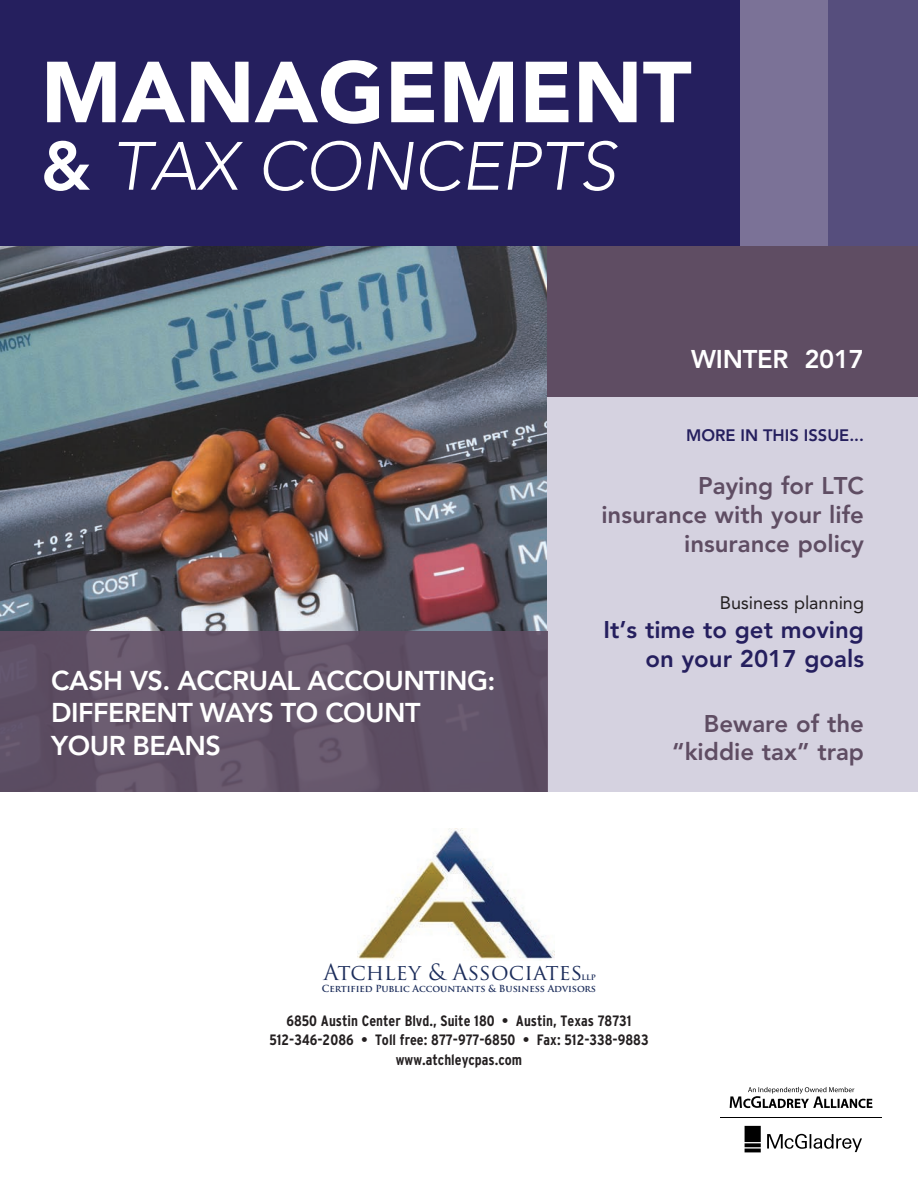
<style>
.page{position:relative;width:918px;height:1188px;background:#fff}
.page>*{position:absolute;margin:0;border:0;box-sizing:border-box;transform-origin:0 0}
.t1{font:900 85.5px "Avenir LT Std";color:#fff}
.t2{font:italic 300 67.5px "Avenir LT Std";color:#fff}
.t3{font:800 27px/32.4px "Avenir LT Std";letter-spacing:-.02em;color:#fff}
.t4{font:800 25.5px "Avenir LT Std";letter-spacing:-.01em;color:#fff}
.t5{font:800 24px/28.8px "Avenir LT Std";color:#5f4d63;text-align:right}
.t6{font:800 24px/28.8px "Avenir LT Std";color:#251f5e;text-align:right}
.t7{font:21.9px "Trajan Pro";letter-spacing:.005em;color:#1c2d5b}
.t8{font:18px "Avenir LT Std";color:#231f20}
.t9{font:800 16.5px "Avenir LT Std";color:#251f5e}
.t10{font:700 condensed 15px/19.5px "Interstate";color:#231f20;text-align:center}
.t11{font:700 9.45px "Trajan Pro";letter-spacing:-.005em;color:#1c2d5b}
.t12{font:700 8.55px "Trajan Pro";color:#1c2d5b}
.s1{font-weight:800;font-style:normal}
</style>
<div class="page">
<img style="left:0;top:245px;width:547px;height:387px">
<div style="left:547px;top:0;width:371px;height:398px;background:#5f4d63"></div>
<div style="left:547px;top:398px;width:371px;height:394px;background:#d5d2e0"></div>
<div style="left:0;top:632px;width:547px;height:160px;background:#5f4d63"></div>
<div style="left:0;top:0;width:741px;height:245px;background:#251f5e"></div>
<div style="left:741px;top:0;width:177px;height:245px;background:#7b7297"></div>
<div style="left:828px;top:0;width:90px;height:245px;background:#564e7d"></div>
<svg style="left:745px;top:1126px;width:16px;height:26px"></svg>
<svg style="left:767px;top:1134px;width:95px;height:18px"></svg>
<hr style="left:720px;top:1117px;width:162px;height:1px;background:#000">
<svg style="left:730px;top:1087px;width:142px;height:21px"></svg>
<img style="left:357px;top:828px;width:197px;height:132px">
<h1 class="t1" style="left:41px;top:41px;width:652px">MANAGEMENT</h1>
<h2 class="t2" style="left:41px;top:127px;width:577px"><span class="s1">&amp;</span> TAX CONCEPTS</h2>
<h3 class="t3" style="left:51px;top:664px;width:446px">CASH VS. ACCRUAL ACCOUNTING:<br>DIFFERENT WAYS TO COUNT<br>YOUR BEANS</h3>
<h3 class="t4" style="left:691px;top:345px;width:174px">WINTER 2017</h3>
<p class="t9" style="left:686px;top:426px;width:179px">MORE IN THIS ISSUE...</p>
<h3 class="t5" style="left:601px;top:471px;width:264px">Paying for LTC insurance with your life insurance policy</h3>
<p class="t8" style="left:720px;top:593px;width:146px">Business planning</p>
<h3 class="t6" style="left:603px;top:615px;width:262px">It’s time to get moving on your 2017 goals</h3>
<h3 class="t5" style="left:672px;top:709px;width:193px">Beware of the “kiddie tax” trap</h3>
<h3 class="t7" style="left:323px;top:959px;width:261px">Atchley &amp; Associates</h3>
<p class="t12" style="left:582px;top:972px;width:16px">llp</p>
<p class="t11" style="left:322px;top:983px;width:276px">Certified Public Accountants &amp; Business Advisors</p>
<p class="t10" style="left:269px;top:1011px;width:381px">6850 Austin Center Blvd., Suite 180 • Austin, Texas 78731<br>512-346-2086 • Toll free: 877-977-6850 • Fax: 512-338-9883 www.atchleycpas.com</p>
</div>
